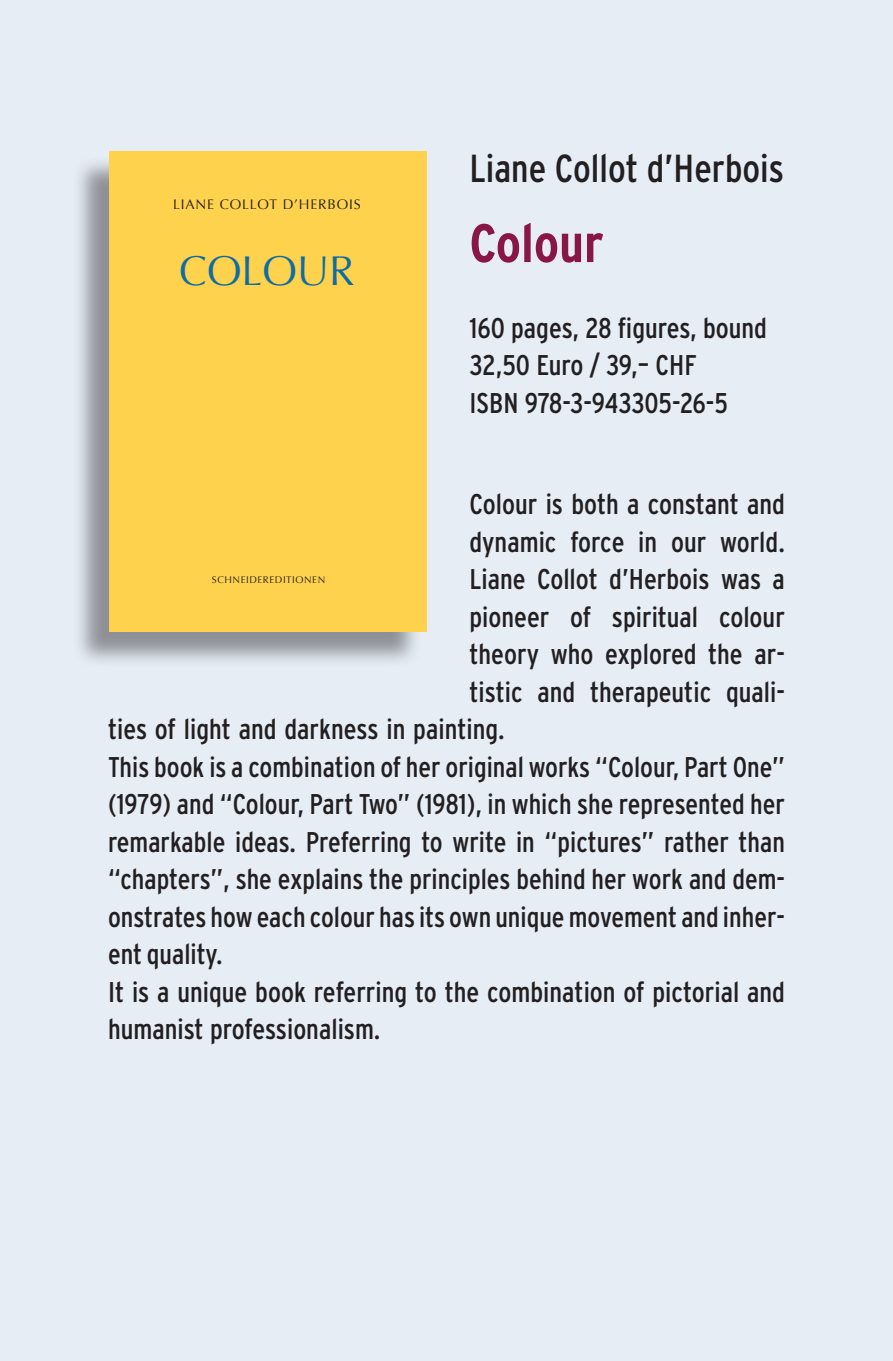
<style>
.page{position:relative;width:893px;height:1361px;background:#e6edf5}
.page>*{position:absolute;margin:0;border:0;box-sizing:border-box;transform-origin:0 0}
.t1{font:700 condensed 54px "Interstate";color:#881747}
.t2{font:41.4px "Optima";color:#106ca2}
.t3{font:condensed 39px "Interstate";color:#231f20}
.t4{font:condensed 28.5px/37.5px "Interstate";color:#231f20}
.t5{font:13.8px "Optima";letter-spacing:.06em;color:#231f20}
.t6{font:9.6px "Optima";letter-spacing:.06em;color:#231f20}
</style>
<div class="page">
<div style="left:72px;top:156px;width:350px;height:512px;background:#231f20;opacity:.45"></div>
<div style="left:109px;top:151px;width:318px;height:480px;background:#fed24c"></div>
<p class="t5" style="left:173px;top:197px;width:189px">LIANE COLLOT D’HERBOIS</p>
<h2 class="t2" style="left:179px;top:247px;width:177px">COLOUR</h2>
<h3 class="t3" style="left:469px;top:147px;width:316px">Liane Collot d’Herbois</h3>
<h1 class="t1" style="left:469px;top:213px;width:136px">Colour</h1>
<p class="t4" style="left:469px;top:309px;width:299px">160 pages, 28 figures, bound<br>32,50 Euro / 39,– CHF<br>ISBN 978-3-943305-26-5</p>
<p class="t4" style="left:469px;top:485px;width:317px">Colour is both a constant and</p>
<p class="t4" style="left:469px;top:523px;width:317px">dynamic force in our world.</p>
<p class="t4" style="left:469px;top:560px;width:317px">Liane Collot d’Herbois was a</p>
<p class="t4" style="left:469px;top:598px;width:317px">pioneer of spiritual colour</p>
<p class="t4" style="left:469px;top:635px;width:317px">theory who explored the ar-</p>
<p class="t4" style="left:469px;top:673px;width:317px">tistic and therapeutic quali-</p>
<p class="t4" style="left:108px;top:710px;width:398px">ties of light and darkness in painting.</p>
<p class="t4" style="left:108px;top:748px;width:678px">This book is a combination of her original works “Colour, Part One”</p>
<p class="t4" style="left:108px;top:785px;width:678px">(1979) and “Colour, Part Two” (1981), in which she represented her</p>
<p class="t4" style="left:108px;top:823px;width:678px">remarkable ideas. Preferring to write in “pictures” rather than</p>
<p class="t4" style="left:108px;top:860px;width:678px">“chapters”, she explains the principles behind her work and dem-</p>
<p class="t4" style="left:108px;top:898px;width:678px">onstrates how each colour has its own unique movement and inher-</p>
<p class="t4" style="left:108px;top:935px;width:116px">ent quality.</p>
<p class="t4" style="left:108px;top:973px;width:678px">It is a unique book referring to the combination of pictorial and</p>
<p class="t4" style="left:108px;top:1010px;width:274px">humanist professionalism.</p>
<p class="t6" style="left:212px;top:574px;width:115px">SCHNEIDEREDITIONEN</p>
</div>
